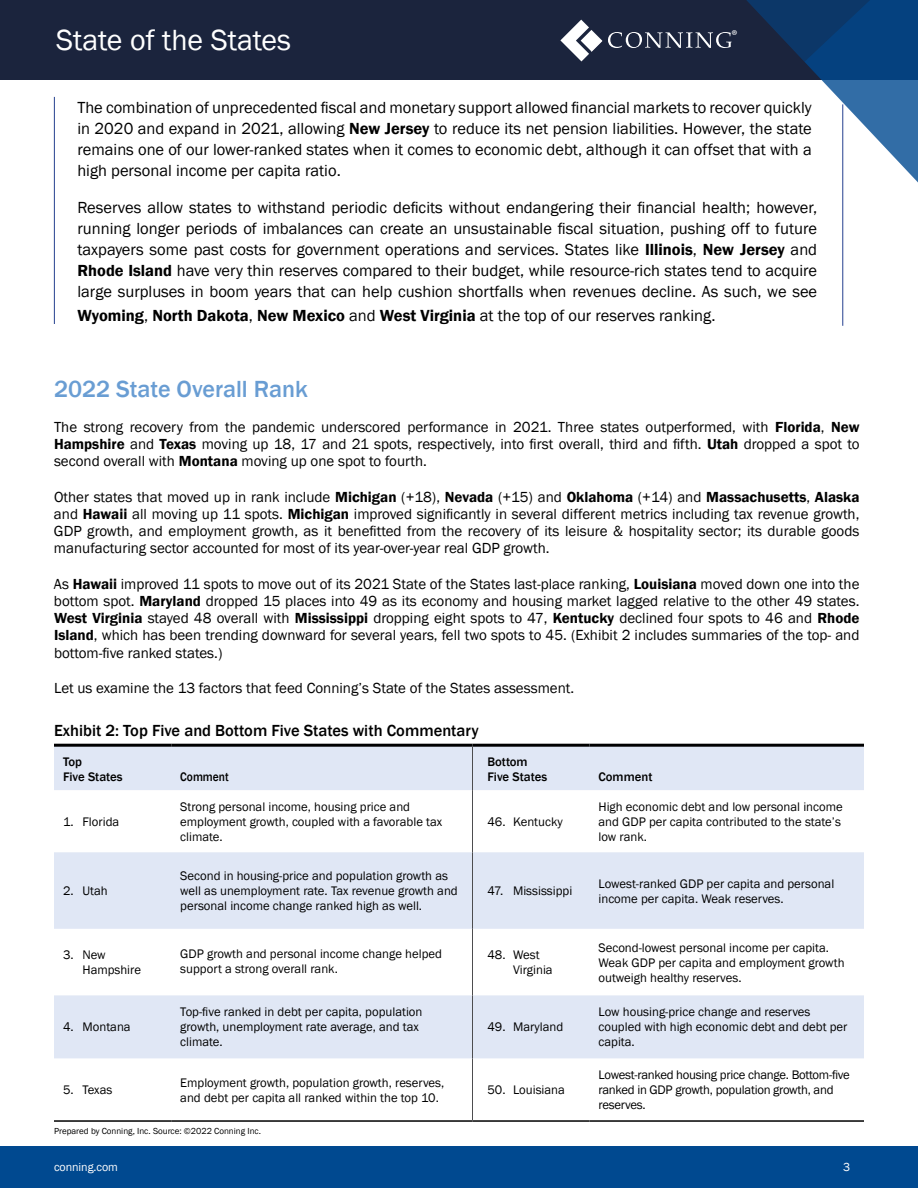
<style>
.page{position:relative;width:918px;height:1188px;background:#fff}
.page>*{position:absolute;margin:0;border:0;box-sizing:border-box;transform-origin:0 0}
.t1{font:30px "Franklin Gothic";color:#fff}
.t2{font:500 24px "Franklin Gothic";color:#699dd3}
.t3{font:16.5px/21px "Franklin Gothic";color:#000;text-align:justify}
.t4{font:600 16.5px "Franklin Gothic";color:#000}
.t5{font:500 16.5px "Franklin Gothic";color:#000}
.t6{font:15px/17.2px "Franklin Gothic";color:#000;text-align:justify}
.t7{font:14.4px "Myriad Pro";color:#fff}
.t8{font:12.75px/15px "Franklin Gothic";color:#000}
.t9{font:12.75px/15px "Franklin Gothic";letter-spacing:-.02em;color:#000}
.t10{font:500 12.75px/15px "Franklin Gothic";color:#000}
.t11{font:500 12.75px "Franklin Gothic";color:#000;scale:.9 1}
.t12{font:12px "Franklin Gothic";letter-spacing:-.005em;color:#fff}
.t13{font:9px "Franklin Gothic";color:#000}
.s1{font-weight:600}
.s2{font-weight:400}
</style>
<div class="page">
<div style="left:0;top:1147px;width:918px;height:41px;background:#004990"></div>
<div style="left:0;top:0;width:918px;height:80px;background:#1b243d"></div>
<svg style="left:581px;top:0;width:224px;height:62px"></svg>
<svg style="left:805px;top:0;width:113px;height:326px"></svg>
<svg style="left:608px;top:32px;width:124px;height:16px"></svg>
<svg style="left:560px;top:20px;width:42px;height:41px"></svg>
<hr style="left:54px;top:97px;width:1px;height:227px;background:#25408f">
<hr style="left:842px;top:104px;width:1px;height:222px;background:#25408f">
<svg style="left:54px;top:747px;width:810px;height:311px;fill:#e0e7f5"></svg>
<hr style="left:54px;top:744px;width:117px;height:3px;background:#000">
<hr style="left:171px;top:744px;width:301px;height:3px;background:#000">
<hr style="left:472px;top:744px;width:118px;height:3px;background:#000">
<hr style="left:590px;top:744px;width:274px;height:3px;background:#000">
<hr style="left:54px;top:1120px;width:117px;height:2px;background:#000">
<hr style="left:171px;top:1120px;width:301px;height:2px;background:#000">
<hr style="left:472px;top:1120px;width:118px;height:2px;background:#000">
<hr style="left:590px;top:1120px;width:274px;height:2px;background:#000">
<hr style="left:472px;top:747px;width:1px;height:43px;background:#4d4d4f">
<hr style="left:472px;top:790px;width:1px;height:62px;background:#4d4d4f">
<hr style="left:472px;top:852px;width:1px;height:77px;background:#4d4d4f">
<hr style="left:472px;top:929px;width:1px;height:66px;background:#4d4d4f">
<hr style="left:472px;top:995px;width:1px;height:63px;background:#4d4d4f">
<hr style="left:472px;top:1058px;width:1px;height:62px;background:#4d4d4f">
<h1 class="t1" style="left:56px;top:22px;width:237px">State of the States</h1>
<p class="t7" style="left:732px;top:26px;width:8px">®</p>
<p class="t3" style="left:77px;top:97px;width:736px">The combination of unprecedented fiscal and monetary support allowed financial markets to recover quickly in 2020 and expand in 2021, allowing <span class="s1">New Jersey</span> to reduce its net pension liabilities. However, the state remains one of our lower-ranked states when it comes to economic debt, although it can offset that with a high personal income per capita ratio.</p>
<p class="t3" style="left:77px;top:198px;width:741px">Reserves allow states to withstand periodic deficits without endangering their financial health; however, running longer periods of imbalances can create an unsustainable fiscal situation, pushing off to future taxpayers some past costs for government operations and services. States like <span class="s1">Illinois</span>, <span class="s1">New Jersey</span> and <span class="s1">Rhode Island</span> have very thin reserves compared to their budget, while resource-rich states tend to acquire large surpluses in boom years that can help cushion shortfalls when revenues decline. As such, we see</p>
<p class="t4" style="left:77px;top:306px;width:640px">Wyoming<span class="s2">,</span> North Dakota<span class="s2">,</span> New Mexico <span class="s2">and</span> West Virginia <span class="s2">at the top of our reserves ranking.</span></p>
<h2 class="t2" style="left:54px;top:374px;width:255px">2022 State Overall Rank</h2>
<p class="t6" style="left:54px;top:419px;width:807px">The strong recovery from the pandemic underscored performance in 2021. Three states outperformed, with <span class="s1">Florida</span>, <span class="s1">New Hampshire</span> and <span class="s1">Texas</span> moving up 18, 17 and 21 spots, respectively, into first overall, third and fifth. <span class="s1">Utah</span> dropped a spot to second overall with <span class="s1">Montana</span> moving up one spot to fourth.</p>
<p class="t6" style="left:54px;top:488px;width:807px">Other states that moved up in rank include <span class="s1">Michigan</span> (+18), <span class="s1">Nevada</span> (+15) and <span class="s1">Oklahoma</span> (+14) and <span class="s1">Massachusetts</span>, <span class="s1">Alaska </span>and <span class="s1">Hawaii</span> all moving up 11 spots. <span class="s1">Michigan</span> improved significantly in several different metrics including tax revenue growth, GDP growth, and employment growth, as it benefitted from the recovery of its leisure &amp; hospitality sector; its durable goods manufacturing sector accounted for most of its year-over-year real GDP growth.</p>
<p class="t6" style="left:54px;top:575px;width:807px">As <span class="s1">Hawaii</span> improved 11 spots to move out of its 2021 State of the States last-place ranking, <span class="s1">Louisiana</span> moved down one into the bottom spot. <span class="s1">Maryland</span> dropped 15 places into 49 as its economy and housing market lagged relative to the other 49 states.<br><span class="s1">West Virginia</span> stayed 48 overall with <span class="s1">Mississippi</span> dropping eight spots to 47, <span class="s1">Kentucky</span> declined four spots to 46 and <span class="s1">Rhode Island</span>, which has been trending downward for several years, fell two spots to 45. (Exhibit 2 includes summaries of the top- and bottom-five ranked states.)</p>
<p class="t6" style="left:54px;top:680px;width:522px">Let us examine the 13 factors that feed Conning’s State of the States assessment.</p>
<p class="t5" style="left:54px;top:720px;width:426px">Exhibit 2: Top Five and Bottom Five States with Commentary</p>
<p class="t10" style="left:63px;top:755px;width:61px">Top<br>Five States</p>
<p class="t11" style="left:180px;top:769px;width:56px">Comment</p>
<p class="t10" style="left:488px;top:755px;width:61px">Bottom<br>Five States</p>
<p class="t10" style="left:599px;top:770px;width:56px">Comment</p>
<p class="t8" style="left:63px;top:814px;width:58px">1. Florida</p>
<p class="t8" style="left:180px;top:799px;width:263px">Strong personal income, housing price and employment growth, coupled with a favorable tax climate.</p>
<p class="t8" style="left:488px;top:814px;width:77px">46. Kentucky</p>
<p class="t8" style="left:599px;top:799px;width:246px">High economic debt and low personal income and GDP per capita contributed to the state’s low rank.</p>
<p class="t8" style="left:63px;top:884px;width:46px">2. Utah</p>
<p class="t8" style="left:180px;top:869px;width:279px">Second in housing-price and population growth as well as unemployment rate. Tax revenue growth and personal income change ranked high as well.</p>
<p class="t8" style="left:488px;top:884px;width:86px">47. Mississippi</p>
<p class="t8" style="left:599px;top:876px;width:237px">Lowest-ranked GDP per capita and personal income per capita. Weak reserves.</p>
<p class="t8" style="left:83px;top:948px;width:60px;text-indent:-19px">3. New<br>Hampshire</p>
<p class="t8" style="left:180px;top:946px;width:263px">GDP growth and personal income change helped support a strong overall rank.</p>
<p class="t8" style="left:513px;top:948px;width:41px;text-indent:-26px">48. West<br>Virginia</p>
<p class="t8" style="left:599px;top:940px;width:248px">Second-lowest personal income per capita.<br>Weak GDP per capita and employment growth outweigh healthy reserves.</p>
<p class="t8" style="left:63px;top:1020px;width:69px">4. Montana</p>
<p class="t8" style="left:180px;top:1005px;width:244px">Top-five ranked in debt per capita, population growth, unemployment rate average, and tax climate.</p>
<p class="t8" style="left:599px;top:1005px;width:250px">Low housing-price change and reserves coupled with high economic debt and debt per capita.</p>
<p class="t8" style="left:488px;top:1020px;width:77px">49. Maryland</p>
<p class="t8" style="left:63px;top:1083px;width:51px">5. Texas</p>
<p class="t8" style="left:180px;top:1075px;width:266px">Employment growth, population growth, reserves, and debt per capita all ranked within the top 10.</p>
<p class="t8" style="left:488px;top:1083px;width:79px">50. Louisiana</p>
<p class="t13" style="left:54px;top:1125px;width:209px">Prepared by Conning, Inc. Source: ©2022 Conning Inc.</p>
<p class="t9" style="left:599px;top:1068px;width:253px">Lowest-ranked housing price change. Bottom-five ranked in GDP growth, population growth, and reserves.</p>
<p class="t12" style="left:54px;top:1159px;width:65px">conning.com</p>
<p class="t12" style="left:843px;top:1159px;width:9px">3</p>
</div>
